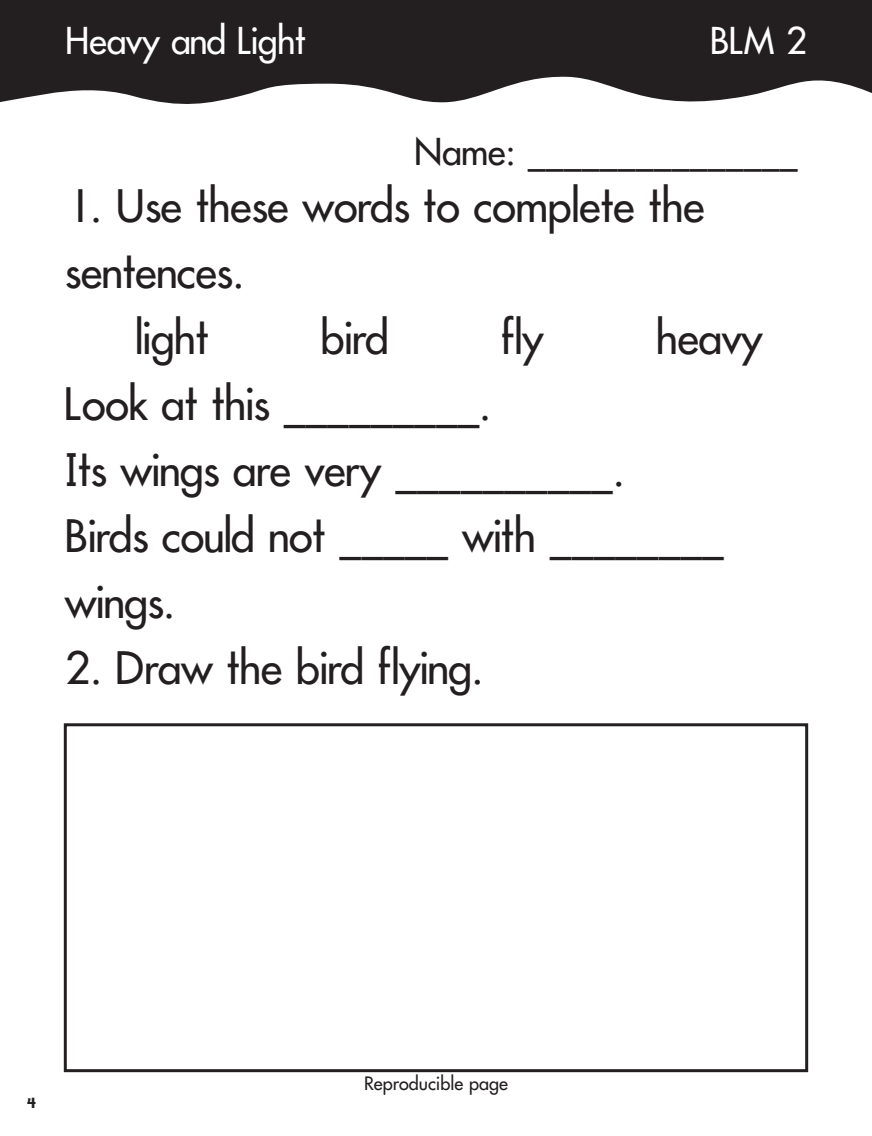
<style>
.page{position:relative;width:872px;height:1136px;background:#fff}
.page>*{position:absolute;margin:0;border:0;box-sizing:border-box;transform-origin:0 0}
.t1{font:43.5px/66px "Futura JUNIORSP";color:#231f20}
.t2{font:36px "Futura JUNIORSP";color:#231f20}
.t3{font:36px "Futura JUNIORSP";color:#fff}
.t4{font:18px "Futura";color:#231f20}
.t5{font:700 18px "Bailey Sans ITC";color:#231f20}
</style>
<div class="page">
<svg style="left:0;top:0;width:872px;height:104px;fill:#231f20"></svg>
<div style="left:64px;top:723px;width:744px;height:348px;border:3px solid #231f20"></div>
<p class="t3" style="left:65px;top:23px;width:242px">Heavy and Light</p>
<p class="t3" style="left:710px;top:23px;width:98px">BLM 2</p>
<p class="t2" style="left:414px;top:134px;width:385px">Name: _______________</p>
<p class="t1" style="left:65px;top:176px;width:641px">1. Use these words to complete the</p>
<p class="t1" style="left:65px;top:242px;width:180px">sentences.</p>
<p class="t1" style="left:135px;top:308px;width:75px">light</p>
<p class="t1" style="left:321px;top:308px;width:69px">bird</p>
<p class="t1" style="left:501px;top:308px;width:44px">fly</p>
<p class="t1" style="left:656px;top:308px;width:108px">heavy</p>
<p class="t1" style="left:65px;top:374px;width:660px">Look at this _________.<br>Its wings are very __________.<br>Birds could not _____ with ________ wings.</p>
<p class="t1" style="left:65px;top:638px;width:419px">2. Draw the bird flying.</p>
<p class="t5" style="left:27px;top:1096px;width:11px">4</p>
<p class="t4" style="left:364px;top:1074px;width:145px">Reproducible page</p>
</div>
